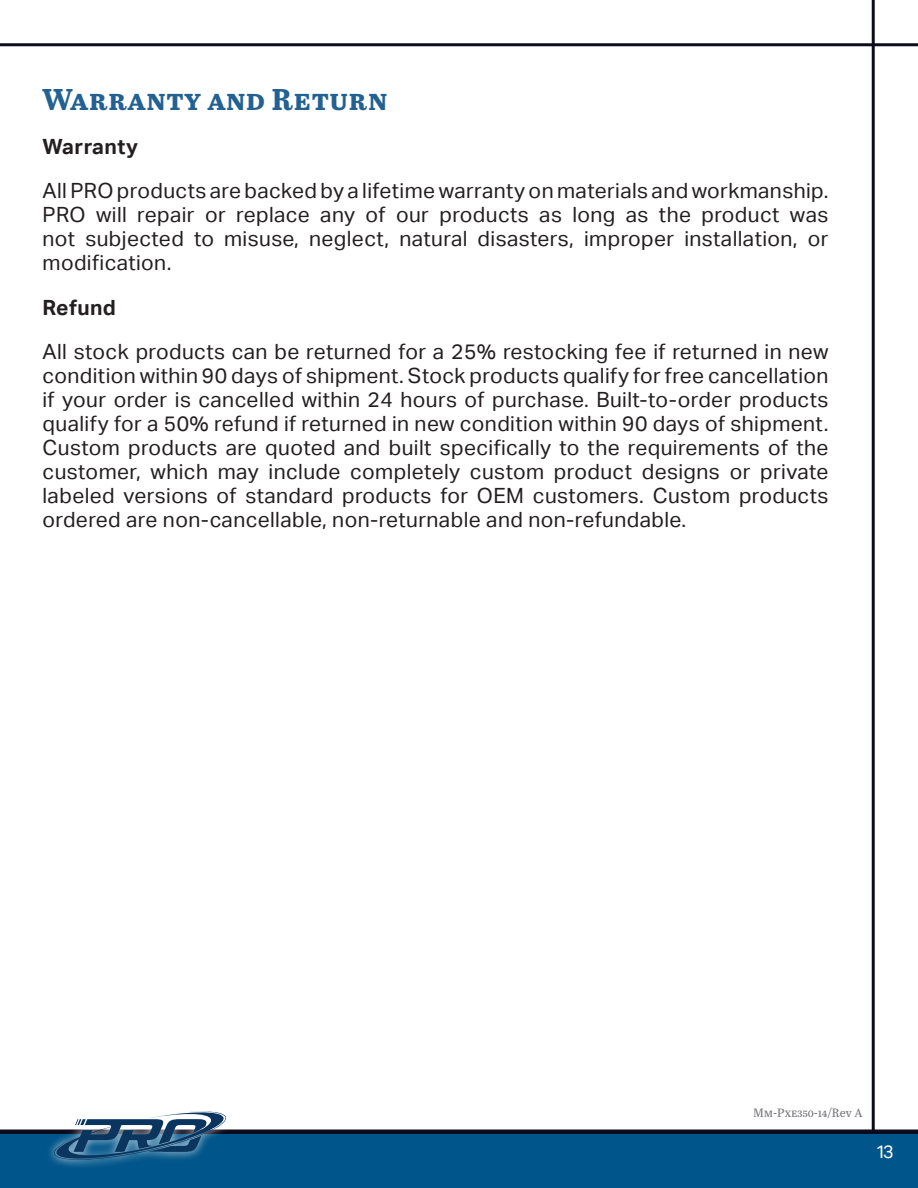
<style>
.page{position:relative;width:918px;height:1188px;background:#fff}
.page>*{position:absolute;margin:0;border:0;box-sizing:border-box;transform-origin:0 0}
.Heading{font:700 30px "Abril Text";letter-spacing:.02em;color:#236192}
.Body{font:21px/24px "Aktiv Grotesk";letter-spacing:.02em;color:#231f20}
.Body-2{font:700 21px "Aktiv Grotesk";letter-spacing:.02em;color:#231f20}
.t1{font:18px "Aktiv Grotesk";color:#fff}
.t2{font:12px "Abril Text";color:#76777b}
</style>
<div class="page">
<hr style="left:872px;top:0;width:3px;height:1188px;background:#0b0b1e">
<div style="left:0;top:1134px;width:918px;height:54px;background:#00558a"></div>
<hr style="left:0;top:1130px;width:918px;height:4px;background:#0b0b1e">
<div style="left:45px;top:1103px;width:190px;height:67px;background:#fff;opacity:.75"></div>
<svg style="left:54px;top:1111px;width:172px;height:49px"></svg>
<hr style="left:0;top:43px;width:918px;height:3px;background:#0b0b1e">
<p class="Heading" style="left:43px;top:77px;width:346px">Warranty and Return</p>
<p class="Body-2" style="left:43px;top:135px;width:97px">Warranty</p>
<p class="Body" style="left:43px;top:179px;width:788px">All PRO products are backed by a lifetime warranty on materials and workmanship.<br>PRO will repair or replace any of our products as long as the product was not subjected to misuse, neglect, natural disasters, improper installation, or modification.</p>
<p class="Body-2" style="left:43px;top:295px;width:75px">Refund</p>
<p class="Body" style="left:43px;top:340px;width:787px">All stock products can be returned for a 25% restocking fee if returned in new condition within 90 days of shipment. Stock products qualify for free cancellation if your order is cancelled within 24 hours of purchase. Built-to-order products qualify for a 50% refund if returned in new condition within 90 days of shipment.<br>Custom products are quoted and built specifically to the requirements of the customer, which may include completely custom product designs or private labeled versions of standard products for OEM customers. Custom products ordered are non-cancellable, non-returnable and non-refundable.</p>
<p class="t2" style="left:753px;top:1105px;width:111px">Mm-Pxe350-14/Rev A</p>
<p class="t1" style="left:875px;top:1142px;width:20px">13</p>
</div>
